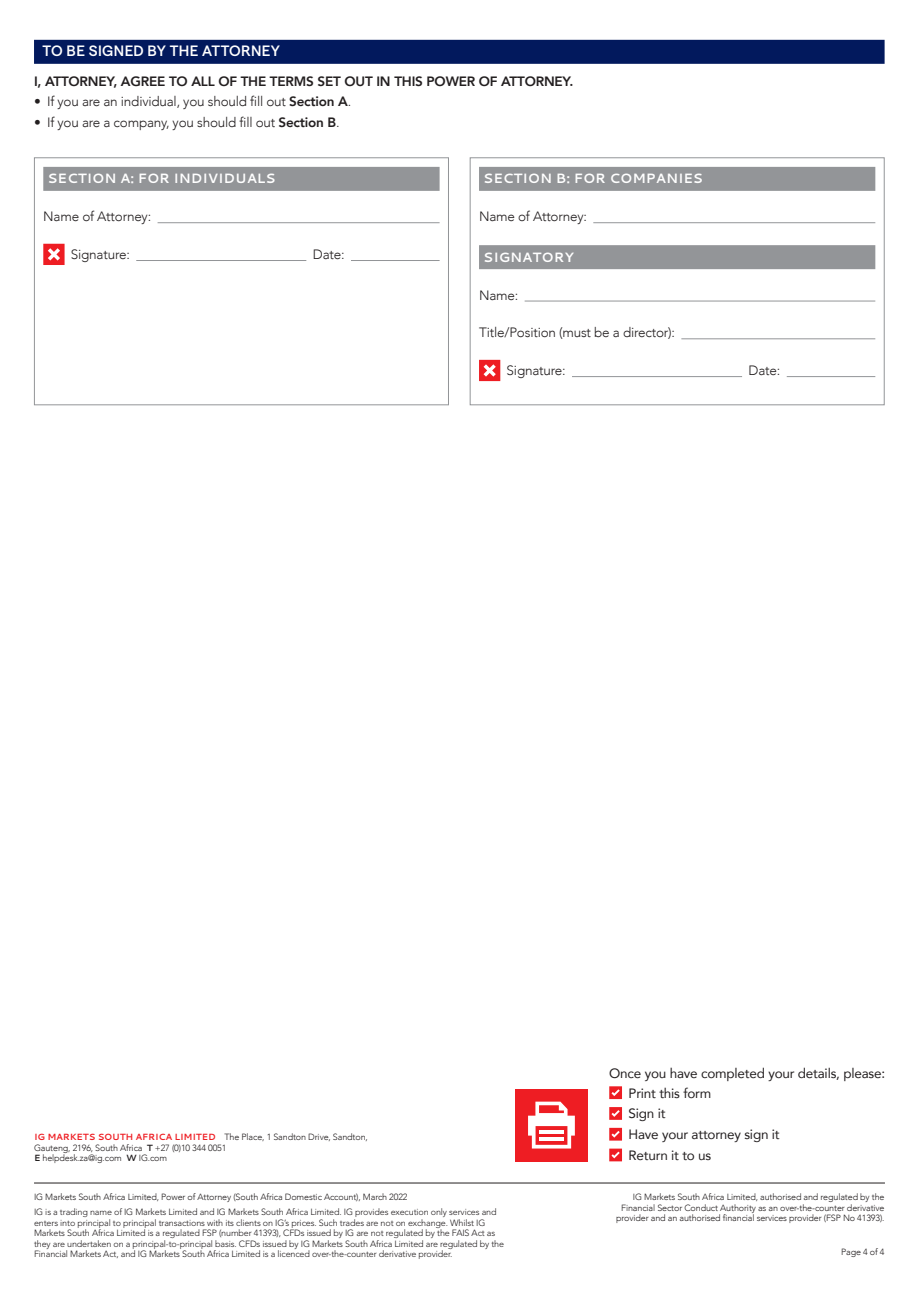
<style>
.page{position:relative;width:919px;height:1289px;background:#fff}
.page>*{position:absolute;margin:0;border:0;box-sizing:border-box;transform-origin:0 0}
.sub_title__level_1{font:500 15px "Matter SQ";letter-spacing:.025em;color:#fff}
.form_text{font:300 13.5px "Avenir";letter-spacing:-.015em;color:#231f20}
.t1{font:13.5px "Avenir";letter-spacing:-.015em;color:#231f20}
.body_text{font:300 13.5px "Avenir";letter-spacing:-.015em;color:#231f20}
.body_text-2{font:800 13.5px "Avenir";letter-spacing:-.015em;color:#231f20}
.sub_title__1_line{font:700 13.5px "Cantarell";color:#fff}
.t2{font:300 9px/10.5px "Avenir LT Std";letter-spacing:-.015em;color:#231f20}
.smallprint{font:300 9px/10.5px "Avenir";letter-spacing:-.015em;color:#231f20;text-align:right}
.s1{font-weight:800}
.s2{font-family:"Cantarell";font-weight:700;color:#ee1d23}
.s3{font-family:"Cantarell";font-weight:700}
</style>
<div class="page">
<hr style="left:34px;top:1182px;width:850px;height:1px;background:#231f20">
<div style="left:34px;top:40px;width:850px;height:24px;background:#02195d"></div>
<svg style="left:609px;top:1086px;width:13px;height:13px"></svg>
<svg style="left:609px;top:1107px;width:13px;height:12px"></svg>
<svg style="left:609px;top:1127px;width:13px;height:13px"></svg>
<svg style="left:609px;top:1148px;width:13px;height:13px"></svg>
<div style="left:515px;top:1088px;width:73px;height:73px;background:#ee1d23"></div>
<svg style="left:528px;top:1101px;width:47px;height:47px"></svg>
<div style="left:43px;top:167px;width:396px;height:24px;background:#939598"></div>
<hr style="left:157px;top:222px;width:282px;height:1px;background:#939598">
<hr style="left:136px;top:260px;width:170px;height:1px;background:#939598">
<hr style="left:351px;top:260px;width:88px;height:1px;background:#939598">
<svg style="left:43px;top:244px;width:22px;height:21px"></svg>
<div style="left:34px;top:157px;width:415px;height:248px;border:1px solid #939598"></div>
<div style="left:479px;top:167px;width:396px;height:24px;background:#939598"></div>
<hr style="left:593px;top:222px;width:282px;height:1px;background:#939598">
<div style="left:479px;top:245px;width:396px;height:24px;background:#939598"></div>
<hr style="left:524px;top:301px;width:351px;height:1px;background:#939598">
<hr style="left:681px;top:338px;width:194px;height:1px;background:#939598">
<hr style="left:572px;top:376px;width:170px;height:1px;background:#939598">
<hr style="left:786px;top:376px;width:89px;height:1px;background:#939598">
<svg style="left:479px;top:360px;width:21px;height:21px"></svg>
<div style="left:469px;top:157px;width:415px;height:248px;border:1px solid #939598"></div>
<p class="sub_title__level_1" style="left:43px;top:40px;width:239px">TO BE SIGNED BY THE ATTORNEY</p>
<p class="body_text-2" style="left:34px;top:70px;width:541px">I, ATTORNEY, AGREE TO ALL OF THE TERMS SET OUT IN THIS POWER OF ATTORNEY.</p>
<p class="body_text" style="left:34px;top:94px;width:319px">• If you are an individual, you should fill out <span class="s1">Section A</span>.</p>
<p class="body_text" style="left:34px;top:114px;width:307px">• If you are a company, you should fill out <span class="s1">Section B</span>.</p>
<p class="sub_title__1_line" style="left:48px;top:169px;width:229px">SECTION A: FOR INDIVIDUALS</p>
<p class="form_text" style="left:43px;top:208px;width:109px">Name of Attorney:</p>
<p class="form_text" style="left:71px;top:246px;width:60px">Signature:</p>
<p class="form_text" style="left:313px;top:246px;width:33px">Date:</p>
<p class="sub_title__1_line" style="left:483px;top:169px;width:221px">SECTION B: FOR COMPANIES</p>
<p class="form_text" style="left:479px;top:208px;width:109px">Name of Attorney:</p>
<p class="sub_title__1_line" style="left:483px;top:247px;width:92px">SIGNATORY</p>
<p class="form_text" style="left:479px;top:287px;width:41px">Name:</p>
<p class="form_text" style="left:479px;top:325px;width:197px">Title/Position (must be a director):</p>
<p class="form_text" style="left:506px;top:362px;width:60px">Signature:</p>
<p class="form_text" style="left:748px;top:362px;width:33px">Date:</p>
<p class="smallprint" style="left:34px;top:1131px;width:335px;text-align:left"><span class="s2">IG MARKETS SOUTH AFRICA LIMITED</span> The Place, 1 Sandton Drive, Sandton,<br>Gauteng, 2196, South Africa <span class="s3">T</span> +27 (0)10 344 0051<br><span class="s3">E</span> helpdesk.za@ig.com <span class="s3">W</span> IG.com</p>
<p class="t1" style="left:609px;top:1062px;width:277px">Once you have completed your details, please:</p>
<p class="t1" style="left:628px;top:1082px;width:84px">Print this form</p>
<p class="t1" style="left:628px;top:1102px;width:39px">Sign it</p>
<p class="t1" style="left:628px;top:1123px;width:153px">Have your attorney sign it</p>
<p class="t1" style="left:628px;top:1144px;width:84px">Return it to us</p>
<p class="smallprint" style="left:34px;top:1191px;width:375px">IG Markets South Africa Limited, Power of Attorney (South Africa Domestic Account), March 2022</p>
<p class="smallprint" style="left:616px;top:1191px;width:270px">IG Markets South Africa Limited, authorised and regulated by the<br>Financial Sector Conduct Authority as an over-the-counter derivative provider and an authorised financial services provider (FSP No 41393).</p>
<p class="t2" style="left:34px;top:1206px;width:471px">IG is a trading name of IG Markets Limited and IG Markets South Africa Limited. IG provides execution only services and enters into principal to principal transactions with its clients on IG’s prices. Such trades are not on exchange. Whilst IG Markets South Africa Limited is a regulated FSP (number 41393), CFDs issued by IG are not regulated by the FAIS Act as they are undertaken on a principal-to-principal basis. CFDs issued by IG Markets South Africa Limited are regulated by the Financial Markets Act, and IG Markets South Africa Limited is a licenced over-the-counter derivative provider.</p>
<p class="smallprint" style="left:841px;top:1246px;width:45px">Page 4 of 4</p>
</div>
